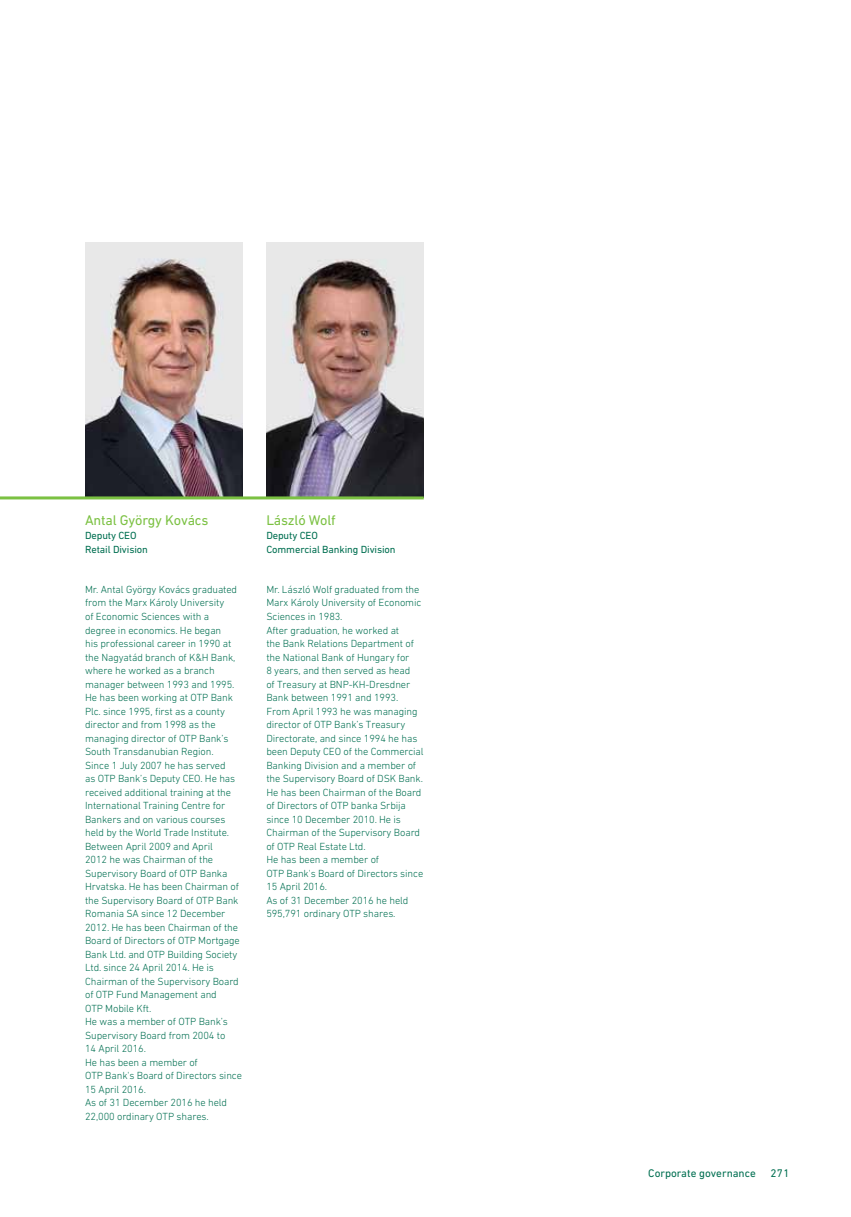
<style>
.page{position:relative;width:851px;height:1217px;background:#fff}
.page>*{position:absolute;margin:0;border:0;box-sizing:border-box;transform-origin:0 0}
.t1{font:14.25px "DIN Next W1 G";letter-spacing:-.01em;color:#7bc142}
.t2{font:11.25px "DIN Next W1 G";color:#006f51}
.t3{font:300 10.5px/13.5px "DIN Next W1 G";letter-spacing:-.01em;color:#006f51}
.t4{font:10.5px/14.2px "DIN Next W1 G";letter-spacing:-.01em;color:#006f51}
</style>
<div class="page">
<img style="left:85px;top:242px;width:157px;height:254px">
<img style="left:266px;top:242px;width:157px;height:254px">
<hr style="left:0;top:496px;width:423px;height:3px;background:#7bc142">
<h1 class="t1" style="left:85px;top:514px;width:125px">Antal György Kovács</h1>
<p class="t4" style="left:85px;top:529px;width:64px">Deputy CEO<br>Retail Division</p>
<p class="t3" style="left:85px;top:583px;width:158px">Mr. Antal György Kovács graduated from the Marx Károly University<br>of Economic Sciences with a degree in economics. He began<br>his professional career in 1990 at the Nagyatád branch of K&amp;H Bank, where he worked as a branch manager between 1993 and 1995.<br>He has been working at OTP Bank<br>Plc. since 1995, first as a county director and from 1998 as the managing director of OTP Bank’s<br>South Transdanubian Region.<br>Since 1 July 2007 he has served<br>as OTP Bank’s Deputy CEO. He has received additional training at the<br>International Training Centre for<br>Bankers and on various courses held by the World Trade Institute.<br>Between April 2009 and April<br>2012 he was Chairman of the<br>Supervisory Board of OTP Banka<br>Hrvatska. He has been Chairman of the Supervisory Board of OTP Bank<br>Romania SA since 12 December<br>2012. He has been Chairman of the<br>Board of Directors of OTP Mortgage<br>Bank Ltd. and OTP Building Society<br>Ltd. since 24 April 2014. He is<br>Chairman of the Supervisory Board of OTP Fund Management and<br>OTP Mobile Kft.<br>He was a member of OTP Bank’s<br>Supervisory Board from 2004 to<br>14 April 2016.<br>He has been a member of<br>OTP Bank's Board of Directors since<br>15 April 2016.<br>As of 31 December 2016 he held<br>22,000 ordinary OTP shares.</p>
<h1 class="t1" style="left:266px;top:514px;width:71px">László Wolf</h1>
<p class="t4" style="left:266px;top:529px;width:131px">Deputy CEO<br>Commercial Banking Division</p>
<p class="t3" style="left:266px;top:583px;width:159px">Mr. László Wolf graduated from the<br>Marx Károly University of Economic<br>Sciences in 1983.<br>After graduation, he worked at<br>the Bank Relations Department of the National Bank of Hungary for<br>8 years, and then served as head<br>of Treasury at BNP-KH-Dresdner<br>Bank between 1991 and 1993.<br>From April 1993 he was managing director of OTP Bank’s Treasury<br>Directorate, and since 1994 he has been Deputy CEO of the Commercial<br>Banking Division and a member of the Supervisory Board of DSK Bank.<br>He has been Chairman of the Board of Directors of OTP banka Srbija since 10 December 2010. He is<br>Chairman of the Supervisory Board of OTP Real Estate Ltd.<br>He has been a member of<br>OTP Bank's Board of Directors since<br>15 April 2016.<br>As of 31 December 2016 he held<br>595,791 ordinary OTP shares.</p>
<p class="t2" style="left:648px;top:1168px;width:109px">Corporate governance</p>
<p class="t2" style="left:770px;top:1168px;width:21px">271</p>
</div>
